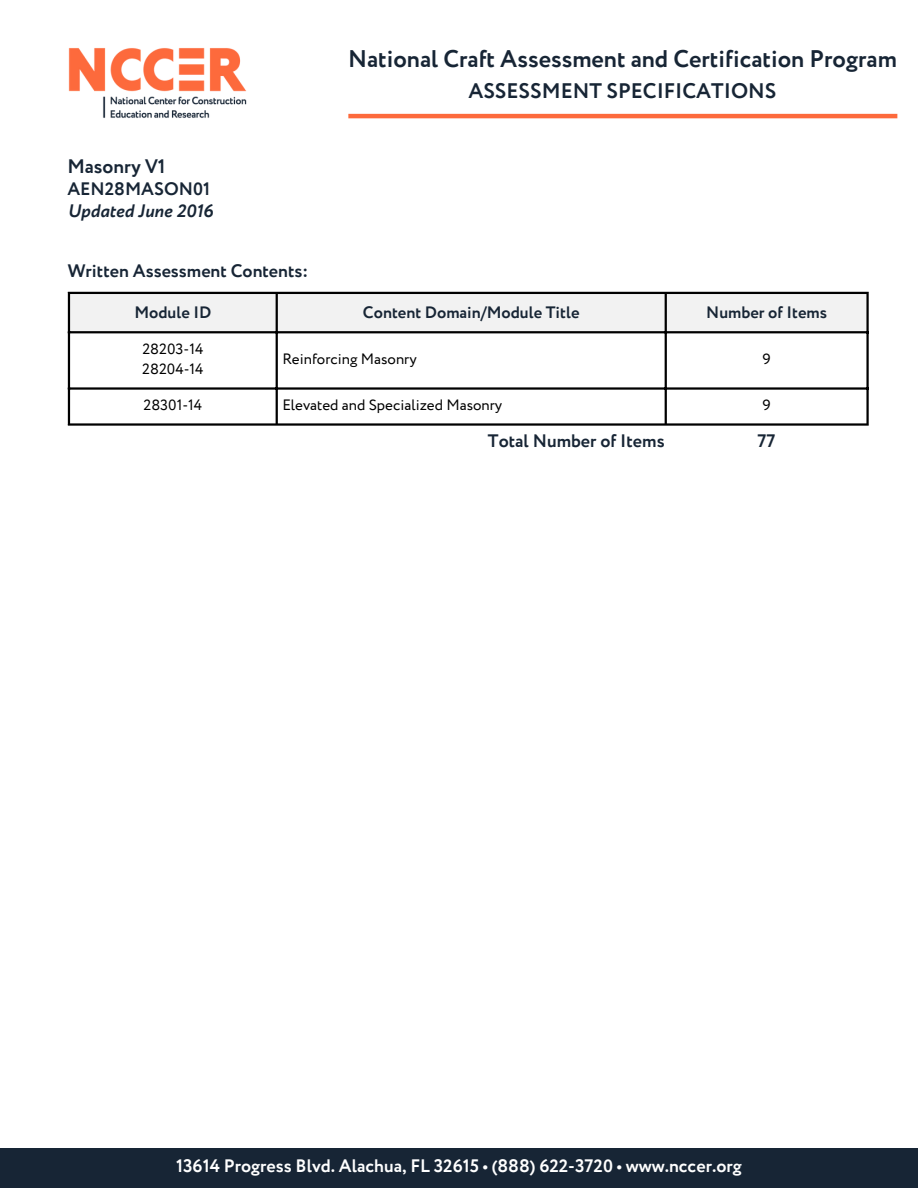
<style>
.page{position:relative;width:918px;height:1188px;background:#fff}
.page>*{position:absolute;margin:0;border:0;box-sizing:border-box;transform-origin:0 0}
.t1{font:700 24px "Circe";color:#172535}
.t2{font:700 21px "Circe";color:#172535}
.t3{font:700 19.5px "Circe";color:#172535}
.t4{font:700 18px "Circe";color:#fff}
.t5{font:700 18px "Circe";color:#172535}
.t6{font:italic 700 18px "Circe";color:#172535}
.t7{font:700 16.5px "Circe";color:#172535}
.t8{font:15px "Circe";color:#000}
</style>
<div class="page">
<div style="left:0;top:1148px;width:918px;height:40px;background:#172535"></div>
<img style="left:68px;top:48px;width:179px;height:70px">
<hr style="left:348px;top:114px;width:549px;height:4px;background:#fd6a3c">
<div style="left:70px;top:294px;width:796px;height:37px;background:#f2f2f2"></div>
<hr style="left:68px;top:294px;width:2px;height:129px;background:#000">
<hr style="left:276px;top:294px;width:2px;height:129px;background:#000">
<hr style="left:665px;top:294px;width:2px;height:129px;background:#000">
<hr style="left:866px;top:294px;width:3px;height:129px;background:#000">
<hr style="left:68px;top:292px;width:801px;height:2px;background:#000">
<hr style="left:68px;top:331px;width:801px;height:2px;background:#000">
<hr style="left:68px;top:387px;width:801px;height:3px;background:#000">
<hr style="left:68px;top:423px;width:801px;height:3px;background:#000">
<p class="t3" style="left:67px;top:153px;width:100px">Masonry V1</p>
<p class="t5" style="left:67px;top:176px;width:144px">AEN28MASON01</p>
<p class="t6" style="left:67px;top:199px;width:147px">Updated June 2016</p>
<p class="t5" style="left:68px;top:259px;width:242px">Written Assessment Contents:</p>
<p class="t1" style="left:348px;top:43px;width:550px">National Craft Assessment and Certification Program</p>
<p class="t2" style="left:468px;top:76px;width:310px">ASSESSMENT SPECIFICATIONS</p>
<p class="t7" style="left:134px;top:301px;width:78px">Module ID</p>
<p class="t7" style="left:363px;top:301px;width:218px">Content Domain/Module Title</p>
<p class="t7" style="left:706px;top:301px;width:122px">Number of Items</p>
<p class="t8" style="left:142px;top:338px;width:62px">28203-14</p>
<p class="t8" style="left:142px;top:359px;width:63px">28204-14</p>
<p class="t8" style="left:282px;top:348px;width:136px">Reinforcing Masonry</p>
<p class="t8" style="left:763px;top:348px;width:10px">9</p>
<p class="t8" style="left:143px;top:395px;width:60px">28301-14</p>
<p class="t8" style="left:282px;top:395px;width:221px">Elevated and Specialized Masonry</p>
<p class="t8" style="left:763px;top:395px;width:10px">9</p>
<p class="t5" style="left:488px;top:429px;width:178px">Total Number of Items</p>
<p class="t5" style="left:758px;top:429px;width:19px">77</p>
<p class="t4" style="left:176px;top:1154px;width:567px">13614 Progress Blvd. Alachua, FL 32615 • (888) 622-3720 • www.nccer.org</p>
</div>
